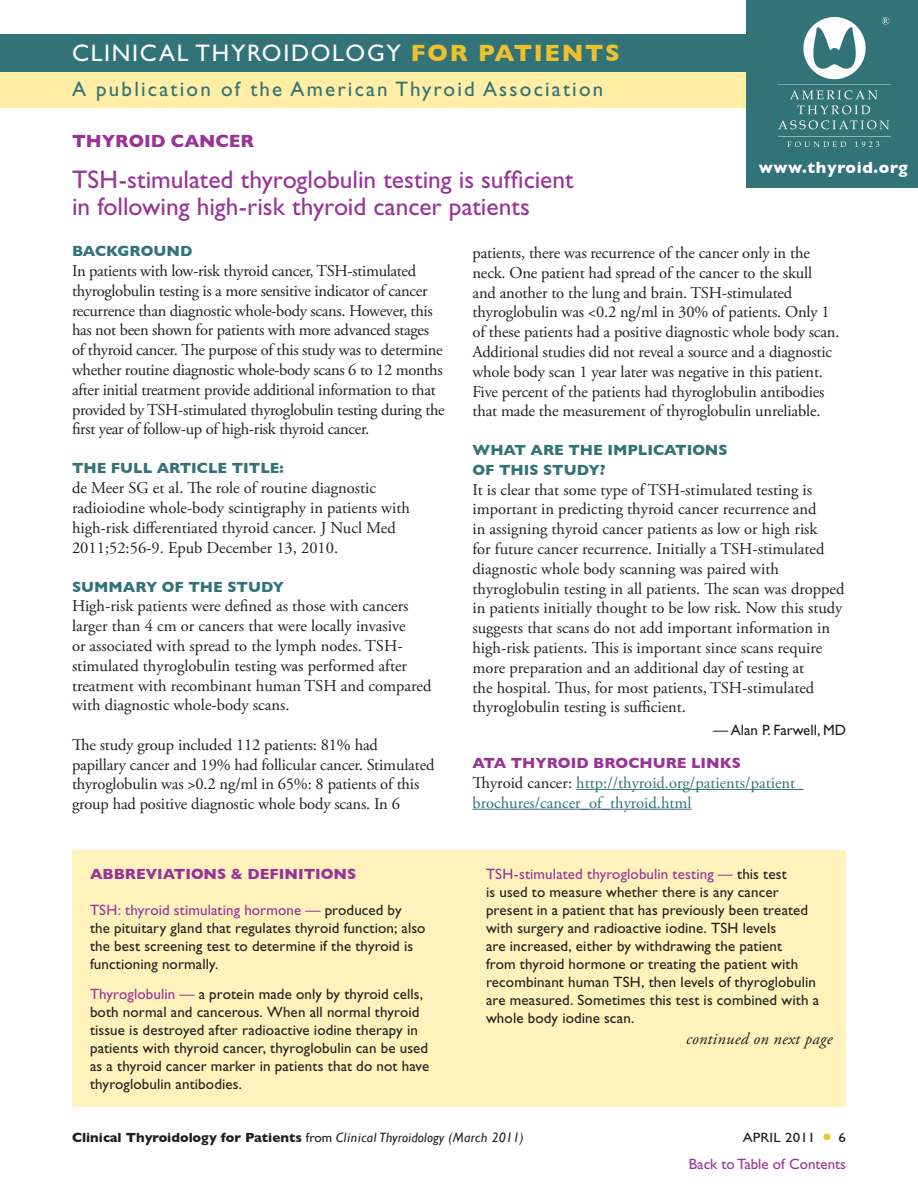
<style>
.page{position:relative;width:918px;height:1188px;background:#fff}
.page>*{position:absolute;margin:0;border:0;box-sizing:border-box;transform-origin:0 0}
.t1{font:25.5px/27px "Gill Sans Std";color:#939}
.t2{font:24px "Gill Sans Std";letter-spacing:.07em;color:#fff}
.t3{font:21px "Gill Sans Std";letter-spacing:.105em;color:#327378}
.Topic_Header{font:700 18px "Gill Sans";color:#939}
.body_serif{font:16.5px/19.8px "Adobe Garamond Pro";color:#231f20}
.body_serif_2nd_para{font:16.5px/19.8px "Adobe Garamond Pro";letter-spacing:-.01em;color:#231f20}
.body_serif-2{font:16.5px/19.8px "Adobe Garamond Pro";letter-spacing:-.02em;color:#231f20}
.body_links{font:16.5px/19.8px "Adobe Garamond Pro";color:#327378}
.body_continued_on{font:italic 16.5px "Adobe Garamond Pro";letter-spacing:.02em;color:#231f20}
.t4{font:700 16.5px "Gill Sans";letter-spacing:.04em;color:#fff}
.abbreviations_body{font:15px/18px "Gill Sans Std";letter-spacing:.01em;color:#231f20}
.question{font:700 15px/19.5px "Gill Sans";color:#327378}
.abbreviations_head{font:700 15px "Gill Sans";color:#939}
.question_links{font:700 15px "Gill Sans";color:#939}
.t5{font:15px "Gill Sans Std";color:#939}
.body_editor_name{font:15px "Gill Sans Std";color:#231f20}
.t6{font:700 13.5px "Gill Sans";color:#231f20}
.t7{font:13.5px "Gill Sans Std";letter-spacing:.01em;color:#231f20;scale:1.1 1}
.s1{font-family:"Gill Sans";font-weight:700;color:#efc02d}
.s2{color:#231f20}
.s3{color:#939}
.s4{font-family:"Gill Sans Std";font-weight:400}
.s5{font-weight:400;font-style:italic}
</style>
<div class="page">
<div style="left:72px;top:850px;width:774px;height:257px;background:#fff2bb"></div>
<div style="left:0;top:70px;width:918px;height:38px;background:#ffeea4"></div>
<div style="left:0;top:35px;width:918px;height:37px;background:#327378"></div>
<hr style="left:576px;top:789px;width:228px;height:1px;background:#327378">
<hr style="left:472px;top:809px;width:220px;height:1px;background:#327378">
<div style="left:747px;top:0;width:171px;height:188px;background:#327378"></div>
<img style="left:778px;top:18px;width:112px;height:129px">
<p class="t2" style="left:72px;top:40px;width:550px">CLINICAL THYROIDOLOGY <span class="s1">FOR PATIENTS</span></p>
<p class="t3" style="left:72px;top:77px;width:533px">A publication of the American Thyroid Association</p>
<p class="Topic_Header" style="left:72px;top:131px;width:184px">THYROID CANCER</p>
<p class="t1" style="left:72px;top:166px;width:503px">TSH-stimulated thyroglobulin testing is sufficient in following high-risk thyroid cancer patients</p>
<p class="body_serif_2nd_para" style="left:472px;top:243px;width:369px">patients, there was recurrence of the cancer only in the neck. One patient had spread of the cancer to the skull and another to the lung and brain. TSH-stimulated thyroglobulin was &lt;0.2 ng/ml in 30% of patients. Only 1 of these patients had a positive diagnostic whole body scan.<br>Additional studies did not reveal a source and a diagnostic whole body scan 1 year later was negative in this patient.<br>Five percent of the patients had thyroglobulin antibodies that made the measurement of thyroglobulin unreliable.</p>
<p class="question" style="left:472px;top:440px;width:257px">WHAT ARE THE IMPLICATIONS<br>OF THIS STUDY?</p>
<p class="body_serif" style="left:472px;top:480px;width:374px">It is clear that some type of TSH-stimulated testing is important in predicting thyroid cancer recurrence and<br>in assigning thyroid cancer patients as low or high risk<br>for future cancer recurrence. Initially a TSH-stimulated diagnostic whole body scanning was paired with thyroglobulin testing in all patients. The scan was dropped in patients initially thought to be low risk. Now this study suggests that scans do not add important information in high-risk patients. This is important since scans require more preparation and an additional day of testing at<br>the hospital. Thus, for most patients, TSH-stimulated thyroglobulin testing is sufficient.</p>
<p class="body_editor_name" style="left:713px;top:721px;width:134px">— Alan P. Farwell, MD</p>
<p class="question_links" style="left:472px;top:754px;width:270px">ATA THYROID BROCHURE LINKS</p>
<p class="body_links" style="left:472px;top:773px;width:333px"><span class="s2">Thyroid cancer:</span> http://thyroid.org/patients/patient_ brochures/cancer_of_thyroid.html</p>
<p class="t4" style="left:759px;top:158px;width:150px">www.thyroid.org</p>
<p class="question" style="left:72px;top:241px;width:122px">BACKGROUND</p>
<p class="body_serif-2" style="left:72px;top:262px;width:374px">In patients with low-risk thyroid cancer, TSH-stimulated thyroglobulin testing is a more sensitive indicator of cancer recurrence than diagnostic whole-body scans. However, this has not been shown for patients with more advanced stages of thyroid cancer. The purpose of this study was to determine whether routine diagnostic whole-body scans 6 to 12 months after initial treatment provide additional information to that provided by TSH-stimulated thyroglobulin testing during the first year of follow-up of high-risk thyroid cancer.</p>
<p class="question" style="left:72px;top:459px;width:213px">THE FULL ARTICLE TITLE:</p>
<p class="body_serif" style="left:72px;top:479px;width:339px">de Meer SG et al. The role of routine diagnostic radioiodine whole-body scintigraphy in patients with high-risk differentiated thyroid cancer. J Nucl Med 2011;52:56-9. Epub December 13, 2010.</p>
<p class="question" style="left:72px;top:577px;width:214px">SUMMARY OF THE STUDY</p>
<p class="body_serif" style="left:72px;top:597px;width:361px">High-risk patients were defined as those with cancers larger than 4 cm or cancers that were locally invasive<br>or associated with spread to the lymph nodes. TSH&shy;stimulated thyroglobulin testing was performed after treatment with recombinant human TSH and compared with diagnostic whole-body scans.</p>
<p class="body_serif_2nd_para" style="left:72px;top:735px;width:364px">The study group included 112 patients: 81% had papillary cancer and 19% had follicular cancer. Stimulated thyroglobulin was &gt;0.2 ng/ml in 65%: 8 patients of this group had positive diagnostic whole body scans. In 6</p>
<p class="abbreviations_head" style="left:90px;top:865px;width:268px">ABBREVIATIONS &amp; DEFINITIONS</p>
<p class="abbreviations_body" style="left:90px;top:901px;width:337px"><span class="s3">TSH: thyroid stimulating hormone —</span> produced by<br>the pituitary gland that regulates thyroid function; also the best screening test to determine if the thyroid is functioning normally.</p>
<p class="abbreviations_body" style="left:90px;top:985px;width:341px"><span class="s3">Thyroglobulin —</span> a protein made only by thyroid cells, both normal and cancerous. When all normal thyroid tissue is destroyed after radioactive iodine therapy in patients with thyroid cancer, thyroglobulin can be used as a thyroid cancer marker in patients that do not have thyroglobulin antibodies.</p>
<p class="abbreviations_body" style="left:486px;top:865px;width:335px"><span class="s3">TSH-stimulated thyroglobulin testing —</span> this test<br>is used to measure whether there is any cancer present in a patient that has previously been treated with surgery and radioactive iodine. TSH levels<br>are increased, either by withdrawing the patient<br>from thyroid hormone or treating the patient with recombinant human TSH, then levels of thyroglobulin are measured. Sometimes this test is combined with a whole body iodine scan.</p>
<p class="body_continued_on" style="left:686px;top:1029px;width:148px">continued on next page</p>
<p class="t6" style="left:72px;top:1129px;width:453px">Clinical Thyroidology for Patients <span class="s4">from</span> <span class="s5">Clinical Thyroidology (March 2011)</span></p>
<p class="t7" style="left:743px;top:1130px;width:68px">APRIL 2011</p>
<p class="t7" style="left:839px;top:1130px;width:8px">6</p>
<p class="t5" style="left:689px;top:1155px;width:159px">Back to Table of Contents</p>
</div>
